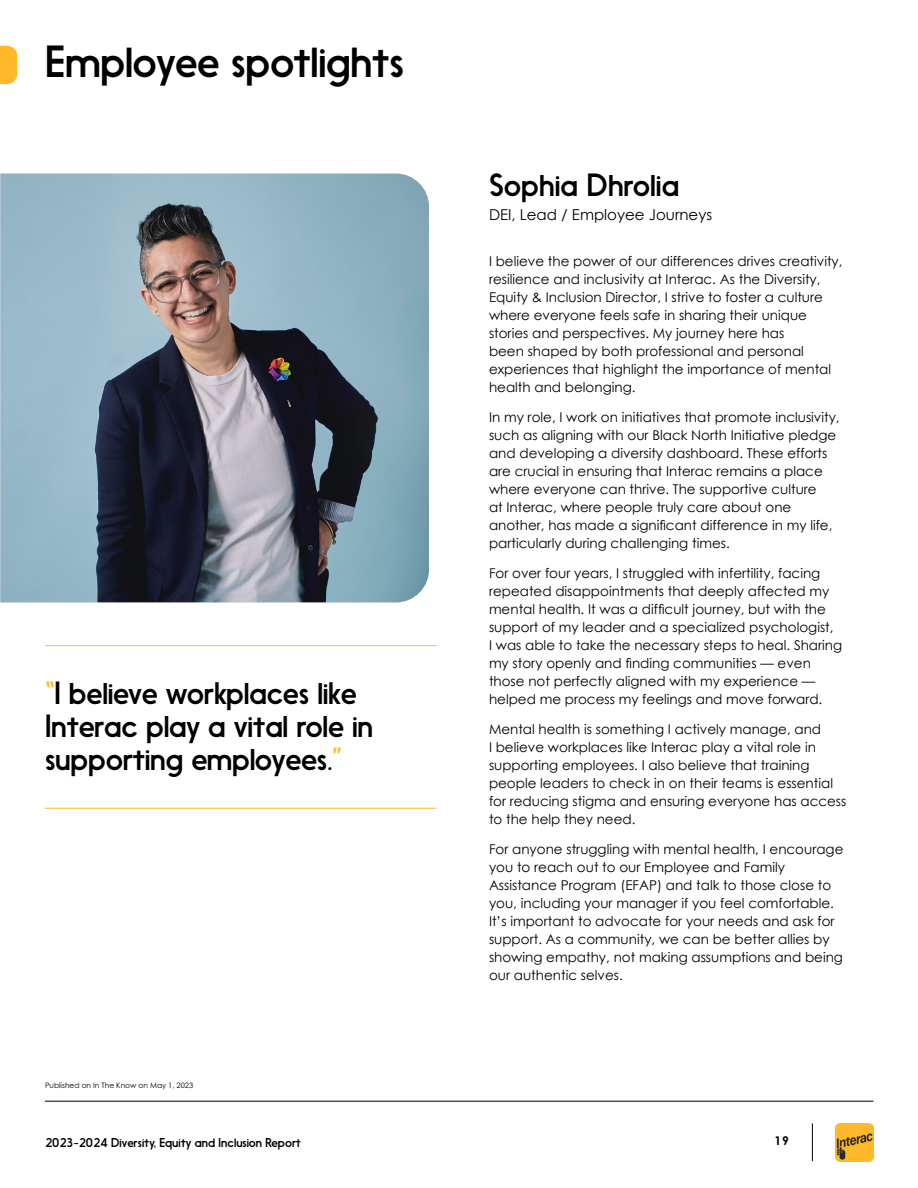
<style>
.page{position:relative;width:918px;height:1188px;background:#fff}
.page>*{position:absolute;margin:0;border:0;box-sizing:border-box;transform-origin:0 0}
.t1{font:42px "Nanami";letter-spacing:-.01em;color:#000}
.t2{font:30px/33px "Nanami";letter-spacing:-.01em;color:#000}
.t3{font:15px "Century Gothic";color:#000}
.t4{font:13.5px/18px "Century Gothic";color:#000}
.t5{font:12px "Nanami";color:#000}
.t6{font:700 12px "Century Gothic Pro";color:#000}
.t7{font:7.5px "Century Gothic Pro";color:#000}
.s1{color:#ffb92a}
</style>
<div class="page">
<img style="left:836px;top:1123px;width:37px;height:38px">
<hr style="left:812px;top:1124px;width:1px;height:37px;background:#000">
<hr style="left:45px;top:1101px;width:828px;height:1px;background:#000">
<img style="left:0;top:174px;width:429px;height:428px">
<hr style="left:45px;top:645px;width:391px;height:1px;background:#ffb92a">
<hr style="left:45px;top:808px;width:391px;height:1px;background:#ffb92a">
<svg style="left:0;top:46px;width:17px;height:38px"></svg>
<h1 class="t1" style="left:45px;top:37px;width:361px">Employee spotlights</h1>
<h2 class="t2" style="left:45px;top:676px;width:330px"><span class="s1">“</span>I believe workplaces like<br>Interac play a vital role in supporting employees.<span class="s1">”</span></h2>
<p class="t7" style="left:45px;top:1081px;width:150px">Published on In The Know on May 1, 2023</p>
<h2 class="t2" style="left:489px;top:169px;width:192px">Sophia Dhrolia</h2>
<p class="t3" style="left:489px;top:204px;width:225px">DEI, Lead / Employee Journeys</p>
<p class="t4" style="left:489px;top:252px;width:355px">I believe the power of our differences drives creativity, resilience and inclusivity at Interac. As the Diversity, Equity &amp; Inclusion Director, I strive to foster a culture where everyone feels safe in sharing their unique stories and perspectives. My journey here has<br>been shaped by both professional and personal experiences that highlight the importance of mental health and belonging.</p>
<p class="t4" style="left:489px;top:408px;width:352px">In my role, I work on initiatives that promote inclusivity, such as aligning with our Black North Initiative pledge and developing a diversity dashboard. These efforts are crucial in ensuring that Interac remains a place where everyone can thrive. The supportive culture<br>at Interac, where people truly care about one another, has made a significant difference in my life, particularly during challenging times.</p>
<p class="t4" style="left:489px;top:564px;width:355px">For over four years, I struggled with infertility, facing repeated disappointments that deeply affected my mental health. It was a difficult journey, but with the support of my leader and a specialized psychologist,<br>I was able to take the necessary steps to heal. Sharing my story openly and finding communities — even those not perfectly aligned with my experience — helped me process my feelings and move forward.</p>
<p class="t4" style="left:489px;top:720px;width:359px">Mental health is something I actively manage, and<br>I believe workplaces like Interac play a vital role in supporting employees. I also believe that training people leaders to check in on their teams is essential for reducing stigma and ensuring everyone has access to the help they need.</p>
<p class="t4" style="left:489px;top:840px;width:356px">For anyone struggling with mental health, I encourage you to reach out to our Employee and Family Assistance Program (EFAP) and talk to those close to you, including your manager if you feel comfortable.<br>It’s important to advocate for your needs and ask for support. As a community, we can be better allies by showing empathy, not making assumptions and being our authentic selves.</p>
<p class="t5" style="left:45px;top:1135px;width:258px">2023-2024 Diversity, Equity and Inclusion Report</p>
<p class="t6" style="left:774px;top:1133px;width:16px">19</p>
</div>
